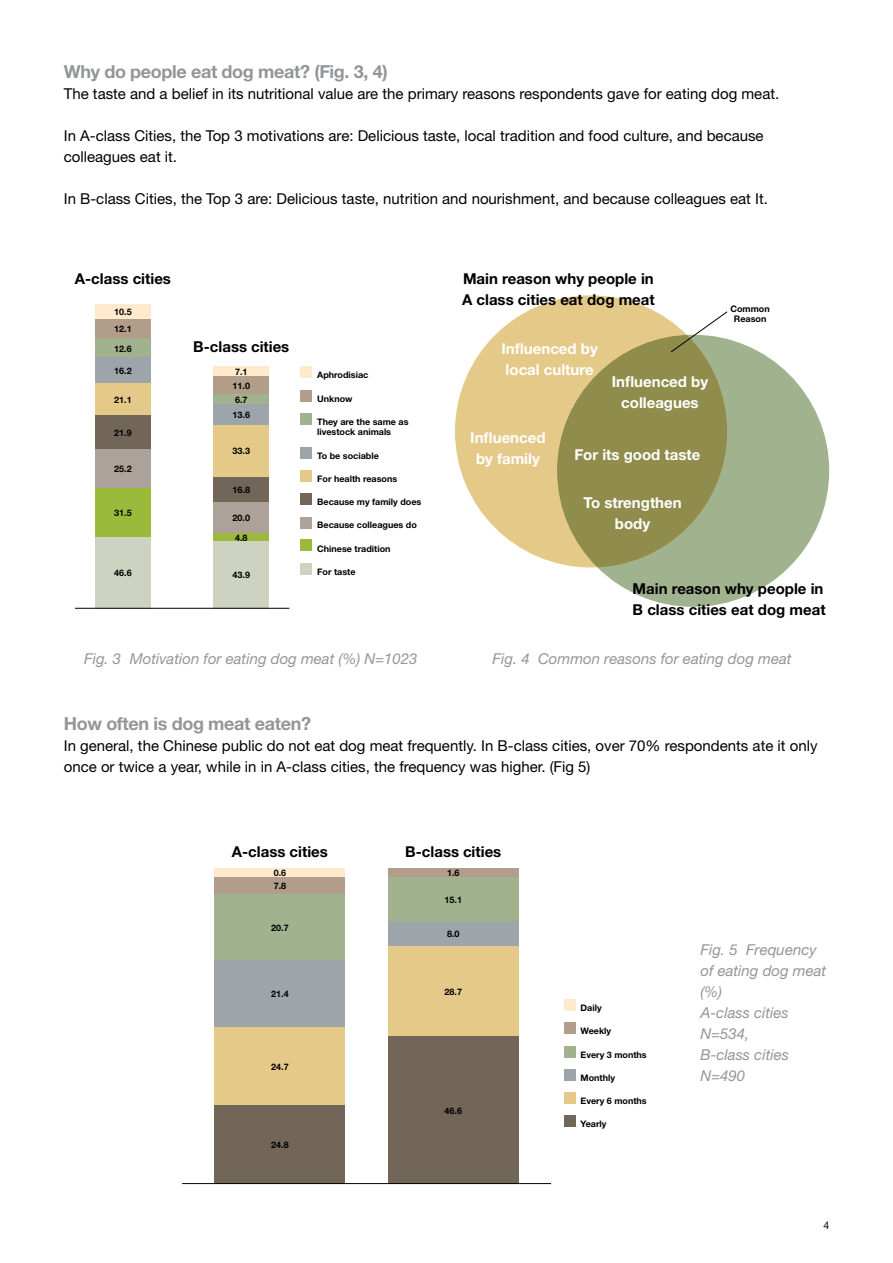
<style>
.page{position:relative;width:893px;height:1263px;background:#fff}
.page>*{position:absolute;margin:0;border:0;box-sizing:border-box;transform-origin:0 0}
.t1{font:700 18px "Helvetica Neue";letter-spacing:-.02em;color:#939598}
.t2{font:15px/21px "Helvetica Neue";color:#000}
.t3{font:italic 15px/21px "Helvetica Neue";color:#939598}
.t4{font:700 15px/21px "Helvetica Neue";color:#000}
.t5{font:700 15px/21px "Helvetica Neue";color:#fff;text-align:center}
.t6{font:10.5px "Helvetica Neue";color:#000}
.t7{font:700 9px/10.5px "Helvetica Neue";color:#000}
</style>
<div class="page">
<div style="left:301px;top:367px;width:11px;height:11px;background:#ffeacd"></div>
<div style="left:301px;top:390px;width:11px;height:12px;background:#b19d8a"></div>
<div style="left:301px;top:413px;width:11px;height:12px;background:#a1b28f"></div>
<div style="left:301px;top:447px;width:11px;height:12px;background:#9da5ab"></div>
<div style="left:301px;top:470px;width:11px;height:12px;background:#e5c989"></div>
<div style="left:301px;top:493px;width:11px;height:12px;background:#726658"></div>
<div style="left:301px;top:517px;width:11px;height:11px;background:#aca29a"></div>
<div style="left:301px;top:539px;width:11px;height:12px;background:#9bba3c"></div>
<div style="left:301px;top:563px;width:11px;height:12px;background:#cdd3c0"></div>
<div style="left:564px;top:999px;width:12px;height:12px;background:#ffeacd"></div>
<div style="left:564px;top:1022px;width:12px;height:12px;background:#b19d8a"></div>
<div style="left:564px;top:1046px;width:12px;height:11px;background:#a1b28f"></div>
<div style="left:564px;top:1069px;width:12px;height:12px;background:#9da5ab"></div>
<div style="left:564px;top:1092px;width:12px;height:12px;background:#e5c989"></div>
<div style="left:564px;top:1115px;width:12px;height:12px;background:#726658"></div>
<div style="left:213px;top:366px;width:56px;height:11px;background:#ffeacd"></div>
<div style="left:213px;top:377px;width:56px;height:17px;background:#b19d8a"></div>
<div style="left:213px;top:394px;width:56px;height:10px;background:#a1b28f"></div>
<div style="left:213px;top:404px;width:56px;height:21px;background:#9da5ab"></div>
<div style="left:213px;top:425px;width:56px;height:52px;background:#e5c989"></div>
<div style="left:213px;top:477px;width:56px;height:25px;background:#726658"></div>
<div style="left:213px;top:502px;width:56px;height:31px;background:#aca29a"></div>
<div style="left:213px;top:533px;width:56px;height:8px;background:#9bba3c"></div>
<div style="left:213px;top:541px;width:56px;height:67px;background:#cdd3c0"></div>
<div style="left:95px;top:303px;width:56px;height:16px;background:#ffeacd"></div>
<div style="left:95px;top:319px;width:56px;height:19px;background:#b19d8a"></div>
<div style="left:95px;top:338px;width:56px;height:20px;background:#a1b28f"></div>
<div style="left:95px;top:358px;width:56px;height:25px;background:#9da5ab"></div>
<div style="left:95px;top:383px;width:56px;height:32px;background:#e5c989"></div>
<div style="left:95px;top:415px;width:56px;height:34px;background:#726658"></div>
<div style="left:95px;top:449px;width:56px;height:39px;background:#aca29a"></div>
<div style="left:95px;top:488px;width:56px;height:49px;background:#9bba3c"></div>
<div style="left:95px;top:537px;width:56px;height:71px;background:#cdd3c0"></div>
<div style="left:214px;top:868px;width:131px;height:9px;background:#ffeacd"></div>
<div style="left:214px;top:877px;width:131px;height:18px;background:#b19d8a"></div>
<div style="left:214px;top:895px;width:131px;height:65px;background:#a1b28f"></div>
<div style="left:214px;top:960px;width:131px;height:67px;background:#9da5ab"></div>
<div style="left:214px;top:1027px;width:131px;height:78px;background:#e5c989"></div>
<div style="left:214px;top:1105px;width:131px;height:78px;background:#726658"></div>
<div style="left:388px;top:868px;width:131px;height:9px;background:#b19d8a"></div>
<div style="left:388px;top:877px;width:131px;height:44px;background:#a1b28f"></div>
<div style="left:388px;top:921px;width:131px;height:25px;background:#9da5ab"></div>
<div style="left:388px;top:946px;width:131px;height:90px;background:#e5c989"></div>
<div style="left:388px;top:1036px;width:131px;height:147px;background:#726658"></div>
<div style="left:455px;top:295px;width:272px;height:272px;background:#e5c989;border-radius:50%"></div>
<svg style="left:557px;top:335px;width:272px;height:272px;background:#989f6d"></svg>
<hr style="left:75px;top:608px;width:214px;height:1px;background:#000">
<svg style="left:671px;top:311px;width:57px;height:41px"></svg>
<hr style="left:182px;top:1183px;width:369px;height:1px;background:#000">
<p class="t1" style="left:64px;top:60px;width:325px">Why do people eat dog meat? (Fig. 3, 4)</p>
<p class="t2" style="left:64px;top:83px;width:717px">The taste and a belief in its nutritional value are the primary reasons respondents gave for eating dog meat.</p>
<p class="t2" style="left:64px;top:125px;width:701px">In A-class Cities, the Top 3 motivations are: Delicious taste, local tradition and food culture, and because colleagues eat it.</p>
<p class="t2" style="left:64px;top:188px;width:706px">In B-class Cities, the Top 3 are: Delicious taste, nutrition and nourishment, and because colleagues eat It.</p>
<p class="t4" style="left:75px;top:267px;width:98px">A-class cities</p>
<p class="t7" style="left:114px;top:303px;width:19px;line-height:17.4px">10.5<br>12.1</p>
<p class="t7" style="left:114px;top:343px;width:19px">12.6</p>
<p class="t7" style="left:114px;top:365px;width:19px">16.2</p>
<p class="t7" style="left:114px;top:394px;width:19px">21.1</p>
<p class="t7" style="left:114px;top:427px;width:19px">21.9</p>
<p class="t7" style="left:114px;top:463px;width:19px">25.2</p>
<p class="t7" style="left:114px;top:507px;width:19px">31.5</p>
<p class="t7" style="left:114px;top:567px;width:19px">46.6</p>
<p class="t4" style="left:193px;top:336px;width:98px">B-class cities</p>
<p class="t7" style="left:233px;top:365px;width:19px;line-height:13.8px">7.1<br>11.0<br>6.7</p>
<p class="t7" style="left:233px;top:409px;width:19px">13.6</p>
<p class="t7" style="left:233px;top:446px;width:19px">33.3</p>
<p class="t7" style="left:233px;top:484px;width:19px">16.8</p>
<p class="t7" style="left:233px;top:508px;width:19px;line-height:19.2px">20.0<br>4.8</p>
<p class="t7" style="left:233px;top:569px;width:19px">43.9</p>
<p class="t7" style="left:317px;top:370px;width:53px">Aphrodisiac</p>
<p class="t7" style="left:317px;top:393px;width:37px">Unknow</p>
<p class="t7" style="left:317px;top:416px;width:93px">They are the same as livestock animals</p>
<p class="t7" style="left:317px;top:450px;width:63px">To be sociable</p>
<p class="t7" style="left:317px;top:473px;width:82px">For health reasons</p>
<p class="t7" style="left:317px;top:496px;width:106px">Because my family does</p>
<p class="t7" style="left:317px;top:520px;width:101px">Because colleagues do</p>
<p class="t7" style="left:317px;top:543px;width:75px">Chinese tradition</p>
<p class="t7" style="left:317px;top:566px;width:40px">For taste</p>
<p class="t4" style="left:462px;top:267px;width:194px">Main reason why people in<br>A class cities eat dog meat</p>
<p class="t5" style="left:501px;top:338px;width:98px;text-align:left">Influenced by local culture</p>
<p class="t5" style="left:612px;top:370px;width:98px">Influenced by colleagues</p>
<p class="t5" style="left:470px;top:427px;width:77px">Influenced by family</p>
<p class="t5" style="left:574px;top:443px;width:128px">For its good taste</p>
<p class="t5" style="left:584px;top:492px;width:100px">To strengthen body</p>
<p class="t7" style="left:730px;top:303px;width:41px;text-align:center">Common<br>Reason</p>
<p class="t4" style="left:633px;top:578px;width:194px">Main reason why people in<br>B class cities eat dog meat</p>
<p class="t3" style="left:84px;top:648px;width:335px">Fig. 3 Motivation for eating dog meat (%) N=1023</p>
<p class="t3" style="left:493px;top:648px;width:301px">Fig. 4 Common reasons for eating dog meat</p>
<p class="t1" style="left:64px;top:713px;width:249px">How often is dog meat eaten?</p>
<p class="t2" style="left:64px;top:735px;width:755px">In general, the Chinese public do not eat dog meat frequently. In B-class cities, over 70% respondents ate it only once or twice a year, while in in A-class cities, the frequency was higher. (Fig 5)</p>
<p class="t4" style="left:232px;top:841px;width:98px">A-class cities</p>
<p class="t7" style="left:274px;top:866px;width:14px;line-height:13.2px">0.6<br>7.8</p>
<p class="t7" style="left:271px;top:922px;width:19px">20.7</p>
<p class="t7" style="left:271px;top:988px;width:19px">21.4</p>
<p class="t7" style="left:271px;top:1061px;width:19px">24.7</p>
<p class="t7" style="left:271px;top:1139px;width:19px">24.8</p>
<p class="t4" style="left:405px;top:841px;width:98px">B-class cities</p>
<p class="t7" style="left:447px;top:867px;width:14px">1.6</p>
<p class="t7" style="left:445px;top:894px;width:19px">15.1</p>
<p class="t7" style="left:447px;top:929px;width:14px">8.0</p>
<p class="t7" style="left:445px;top:986px;width:19px">28.7</p>
<p class="t7" style="left:445px;top:1105px;width:19px">46.6</p>
<p class="t7" style="left:581px;top:1002px;width:23px">Daily</p>
<p class="t7" style="left:581px;top:1026px;width:32px">Weekly</p>
<p class="t7" style="left:581px;top:1049px;width:68px">Every 3 months</p>
<p class="t7" style="left:581px;top:1072px;width:36px">Monthly</p>
<p class="t7" style="left:581px;top:1095px;width:68px">Every 6 months</p>
<p class="t7" style="left:581px;top:1119px;width:28px">Yearly</p>
<p class="t3" style="left:700px;top:939px;width:127px">Fig. 5 Frequency of eating dog meat (%)<br>A-class cities<br>N=534,<br>B-class cities<br>N=490</p>
<p class="t6" style="left:823px;top:1219px;width:7px">4</p>
</div>
